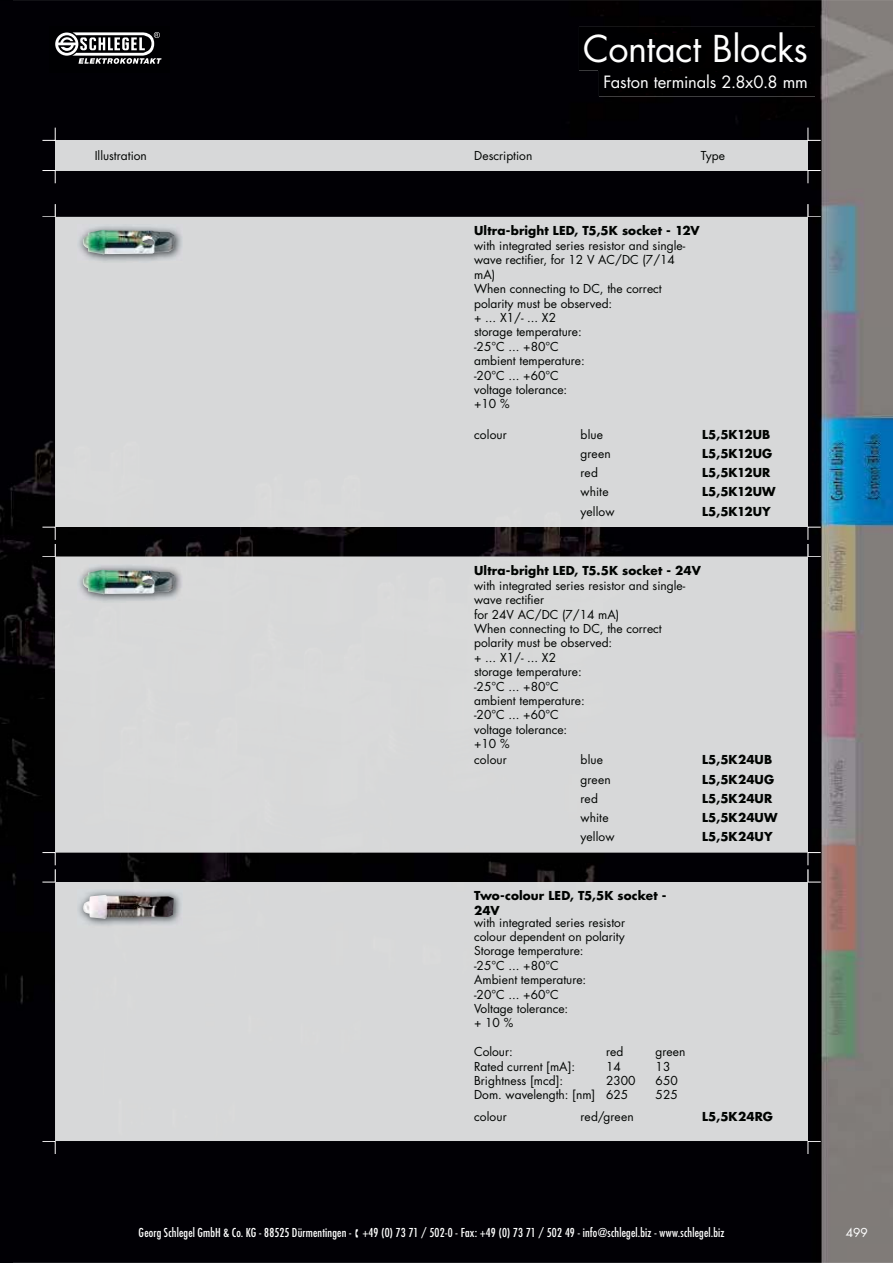
<style>
.page{position:relative;width:893px;height:1263px;background:#fff}
.page>*{position:absolute;margin:0;border:0;box-sizing:border-box;transform-origin:0 0}
.t1{font:36px "Futura Std";letter-spacing:-.01em;color:#fff}
.t2{font:16.5px "Futura Std";letter-spacing:-.005em;color:#fff}
.t3{font:12px/14.4px "Futura Std";color:#000301}
.t4{font:700 12px/14.4px "Futura Std";letter-spacing:.01em;color:#000301}
.t5{font:condensed 12px "Futura Std";letter-spacing:.015em;color:#fff}
.t6{font:12px "Futura Std";color:#fff}
</style>
<div class="page">
<img style="left:0;top:0;width:893px;height:1263px">
<div style="left:55px;top:140px;width:753px;height:30px;background:#d7d8d9"></div>
<svg style="left:42px;top:170px;width:14px;height:13px"></svg>
<svg style="left:807px;top:170px;width:14px;height:13px"></svg>
<svg style="left:807px;top:128px;width:14px;height:13px"></svg>
<svg style="left:42px;top:128px;width:14px;height:13px"></svg>
<svg style="left:42px;top:204px;width:779px;height:13px;background:#040308"></svg>
<div style="left:55px;top:217px;width:753px;height:310px;background:#d7d8d9"></div>
<svg style="left:42px;top:527px;width:779px;height:30px;background:#0a080b"></svg>
<div style="left:55px;top:557px;width:753px;height:295px;background:#d7d8d9"></div>
<svg style="left:42px;top:852px;width:779px;height:30px;background:#080709"></svg>
<div style="left:55px;top:882px;width:753px;height:259px;background:#d7d8d9"></div>
<svg style="left:42px;top:1141px;width:14px;height:13px"></svg>
<svg style="left:807px;top:1141px;width:14px;height:13px"></svg>
<div style="left:50px;top:27px;width:119px;height:45px;background:#000002"></div>
<svg style="left:55px;top:32px;width:107px;height:32px"></svg>
<img style="left:77px;top:225px;width:106px;height:38px">
<img style="left:82px;top:230px;width:93px;height:24px">
<img style="left:77px;top:564px;width:106px;height:39px">
<img style="left:82px;top:569px;width:93px;height:25px">
<img style="left:77px;top:889px;width:105px;height:38px">
<img style="left:83px;top:895px;width:91px;height:24px">
<div style="left:579px;top:27px;width:236px;height:44px;background:#000002"></div>
<div style="left:599px;top:71px;width:216px;height:25px;background:#000002"></div>
<img style="left:599px;top:69px;width:216px;height:2px">
<h1 class="t1" style="left:583px;top:32px;width:226px">Contact Blocks</h1>
<h2 class="t2" style="left:603px;top:74px;width:206px">Faston terminals 2.8x0.8 mm</h2>
<p class="t3" style="left:95px;top:149px;width:54px">Illustration</p>
<p class="t3" style="left:474px;top:149px;width:60px">Description</p>
<p class="t3" style="left:701px;top:149px;width:26px">Type</p>
<p class="t4" style="left:474px;top:225px;width:227px">Ultra-bright LED, T5,5K socket - 12V</p>
<p class="t3" style="left:474px;top:239px;width:213px">with integrated series resistor and single&shy;wave rectifier, for 12 V AC/DC (7/14 mA)<br>When connecting to DC, the correct polarity must be observed:<br>+ ... X1/- ... X2<br>storage temperature:<br>-25°C ... +80°C<br>ambient temperature:<br>-20°C ... +60°C<br>voltage tolerance:<br>+10 %</p>
<p class="t3" style="left:474px;top:428px;width:34px">colour</p>
<p class="t3" style="left:581px;top:428px;width:24px">blue</p>
<p class="t4" style="left:702px;top:428px;width:70px">L5,5K12UB</p>
<p class="t3" style="left:581px;top:447px;width:32px">green</p>
<p class="t4" style="left:702px;top:447px;width:72px">L5,5K12UG</p>
<p class="t3" style="left:581px;top:466px;width:19px">red</p>
<p class="t4" style="left:702px;top:467px;width:70px">L5,5K12UR</p>
<p class="t3" style="left:581px;top:486px;width:29px">white</p>
<p class="t4" style="left:702px;top:486px;width:75px">L5,5K12UW</p>
<p class="t3" style="left:581px;top:505px;width:35px">yellow</p>
<p class="t4" style="left:702px;top:505px;width:70px">L5,5K12UY</p>
<p class="t4" style="left:474px;top:564px;width:228px">Ultra-bright LED, T5.5K socket - 24V</p>
<p class="t3" style="left:474px;top:579px;width:213px">with integrated series resistor and single&shy;wave rectifier<br>for 24V AC/DC (7/14 mA)<br>When connecting to DC, the correct polarity must be observed:<br>+ ... X1/- ... X2<br>storage temperature:<br>-25°C ... +80°C<br>ambient temperature:<br>-20°C ... +60°C<br>voltage tolerance:<br>+10 %</p>
<p class="t3" style="left:474px;top:754px;width:34px">colour</p>
<p class="t3" style="left:581px;top:754px;width:24px">blue</p>
<p class="t4" style="left:702px;top:754px;width:72px">L5,5K24UB</p>
<p class="t3" style="left:581px;top:773px;width:32px">green</p>
<p class="t4" style="left:702px;top:773px;width:74px">L5,5K24UG</p>
<p class="t3" style="left:581px;top:792px;width:19px">red</p>
<p class="t4" style="left:702px;top:792px;width:72px">L5,5K24UR</p>
<p class="t3" style="left:581px;top:811px;width:29px">white</p>
<p class="t4" style="left:702px;top:811px;width:77px">L5,5K24UW</p>
<p class="t3" style="left:581px;top:830px;width:35px">yellow</p>
<p class="t4" style="left:702px;top:830px;width:72px">L5,5K24UY</p>
<p class="t4" style="left:474px;top:890px;width:194px">Two-colour LED, T5,5K socket -<br>24V</p>
<p class="t3" style="left:474px;top:916px;width:152px">with integrated series resistor colour dependent on polarity<br>Storage temperature:<br>-25°C ... +80°C<br>Ambient temperature:<br>-20°C ... +60°C<br>Voltage tolerance:<br>+ 10 %</p>
<p class="t3" style="left:474px;top:1045px;width:40px">Colour:</p>
<p class="t3" style="left:606px;top:1045px;width:19px">red</p>
<p class="t3" style="left:656px;top:1045px;width:31px">green</p>
<p class="t3" style="left:474px;top:1060px;width:103px">Rated current [mA]:</p>
<p class="t3" style="left:606px;top:1060px;width:16px">14</p>
<p class="t3" style="left:656px;top:1060px;width:16px">13</p>
<p class="t3" style="left:474px;top:1074px;width:91px">Brightness [mcd]:</p>
<p class="t3" style="left:606px;top:1074px;width:31px">2300</p>
<p class="t3" style="left:656px;top:1074px;width:24px">650</p>
<p class="t3" style="left:474px;top:1089px;width:156px">Dom. wavelength: [nm] 625</p>
<p class="t3" style="left:656px;top:1089px;width:24px">525</p>
<p class="t3" style="left:474px;top:1110px;width:34px">colour</p>
<p class="t3" style="left:581px;top:1110px;width:55px">red/green</p>
<p class="t4" style="left:702px;top:1110px;width:72px">L5,5K24RG</p>
<p class="t5" style="left:139px;top:1226px;width:587px">Georg Schlegel GmbH &amp; Co. KG - 88525 Dürmentingen - ▪ +49 (0) 73 71 / 502-0 - Fax: +49 (0) 73 71 / 502 49 - info@schlegel.biz - www.schlegel.biz</p>
<p class="t6" style="left:846px;top:1227px;width:23px">499</p>
</div>
